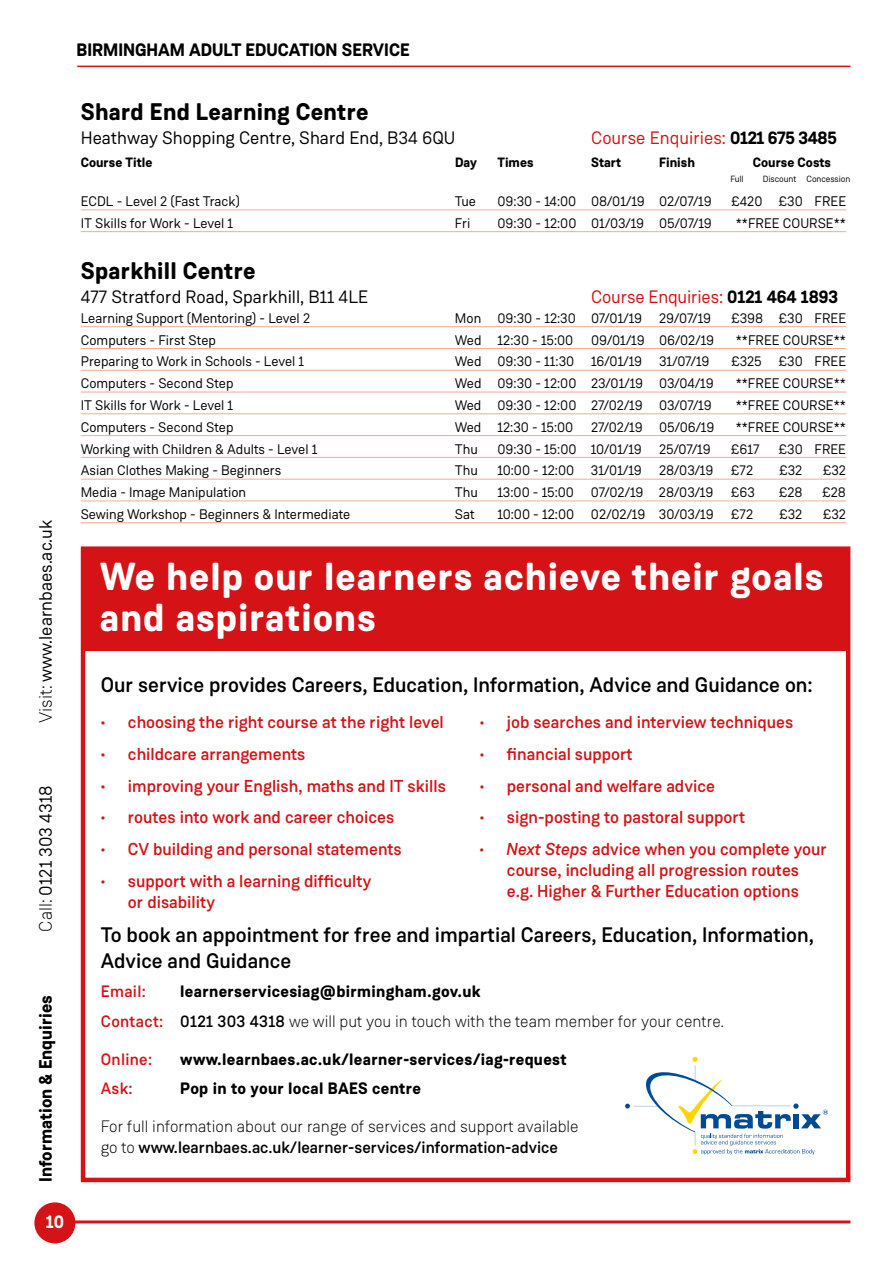
<style>
.page{position:relative;width:893px;height:1263px;background:#fff}
.page>*{position:absolute;margin:0;border:0;box-sizing:border-box;transform-origin:0 0}
.t1{font:700 39px/41.2px "Weissenhof Grotesk";letter-spacing:.025em;color:#fff}
.t2{font:700 24px "Weissenhof Grotesk";letter-spacing:.01em;color:#000}
.t3{font:500 21px/25.2px "Weissenhof Grotesk";color:#000}
.t4{font:18px "Weissenhof Grotesk";color:#000}
.t5{font:18px "Weissenhof Grotesk";letter-spacing:-.005em;color:#d51317}
.t6{font:700 18px "Weissenhof Grotesk";color:#000}
.t7{font:700 18px "Weissenhof Grotesk";color:#fff}
.t8{font:500 17.25px/21px "Weissenhof Grotesk";color:#d51317}
.t9{font:300 16.5px/29.5px "Weissenhof Grotesk";color:#000}
.t10{font:700 16.5px "Weissenhof Grotesk";letter-spacing:.02em;color:#000}
.t11{font:500 16.5px "Weissenhof Grotesk";letter-spacing:.02em;color:#d51317}
.t12{font:13.8px "Weissenhof Grotesk";color:#000}
.t13{font:700 13.5px "Weissenhof Grotesk";color:#000}
.t14{font:9px "Weissenhof Grotesk";letter-spacing:-.01em;color:#000}
.s1{font-weight:300}
.s2{font-weight:700;color:#000}
.s3{font-style:italic}
.s4{font-weight:700}
.s5{font-weight:500;color:#cd171a}
.s6{font-weight:500}
</style>
<div class="page">
<hr style="left:67px;top:1220px;width:783px;height:3px;background:#d51317">
<div style="left:35px;top:1203px;width:40px;height:40px;background:#d51317;border-radius:50%"></div>
<div style="left:34px;top:1202px;width:41px;height:41px;border:2px solid #d51317;border-radius:50%"></div>
<hr style="left:77px;top:66px;width:773px;height:1px;background:#d51317">
<hr style="left:81px;top:210px;width:765px;height:1px;background:#efad95">
<hr style="left:81px;top:231px;width:765px;height:1px;background:#efad95">
<hr style="left:81px;top:326px;width:765px;height:1px;background:#efad95">
<hr style="left:81px;top:348px;width:765px;height:1px;background:#efad95">
<hr style="left:81px;top:370px;width:765px;height:1px;background:#efad95">
<hr style="left:81px;top:392px;width:765px;height:1px;background:#efad95">
<hr style="left:81px;top:413px;width:765px;height:1px;background:#efad95">
<hr style="left:81px;top:435px;width:765px;height:1px;background:#efad95">
<hr style="left:81px;top:457px;width:765px;height:1px;background:#efad95">
<hr style="left:81px;top:479px;width:765px;height:1px;background:#efad95">
<hr style="left:81px;top:501px;width:765px;height:1px;background:#efad95">
<hr style="left:81px;top:522px;width:765px;height:1px;background:#efad95">
<svg style="left:80px;top:546px;width:771px;height:637px"></svg>
<div style="left:85px;top:549px;width:765px;height:102px;background:#d51317"></div>
<svg style="left:625px;top:1057px;width:203px;height:98px"></svg>
<h3 class="t6" style="left:77px;top:38px;width:335px">BIRMINGHAM ADULT EDUCATION SERVICE</h3>
<h3 class="t4" style="left:35px;top:723px;width:205px;rotate:-90deg"><span class="s1">Visit:</span> www.learnbaes.ac.uk</h3>
<h3 class="t4" style="left:35px;top:932px;width:147px;rotate:-90deg"><span class="s1">Call:</span> 0121 303 4318</h3>
<h3 class="t6" style="left:34px;top:1182px;width:188px;rotate:-90deg">Information &amp; Enquiries</h3>
<h3 class="t7" style="left:46px;top:1210px;width:20px">10</h3>
<h2 class="t2" style="left:81px;top:97px;width:289px">Shard End Learning Centre</h2>
<h3 class="t4" style="left:81px;top:127px;width:376px">Heathway Shopping Centre, Shard End, B34 6QU</h3>
<h3 class="t5" style="left:591px;top:127px;width:247px">Course Enquiries: <span class="s2">0121 675 3485</span></h3>
<p class="t13" style="left:81px;top:154px;width:73px">Course Title</p>
<p class="t13" style="left:455px;top:154px;width:24px">Day</p>
<p class="t13" style="left:497px;top:154px;width:38px">Times</p>
<p class="t13" style="left:591px;top:154px;width:32px">Start</p>
<p class="t13" style="left:659px;top:154px;width:37px">Finish</p>
<p class="t13" style="left:753px;top:154px;width:80px">Course Costs</p>
<p class="t14" style="left:730px;top:174px;width:15px">Full</p>
<p class="t14" style="left:763px;top:174px;width:89px">Discount Concession</p>
<p class="t12" style="left:81px;top:193px;width:161px">ECDL - Level 2 (Fast Track)</p>
<p class="t12" style="left:455px;top:193px;width:23px">Tue</p>
<p class="t12" style="left:497px;top:193px;width:216px">09:30 - 14:00 08/01/19 02/07/19</p>
<p class="t12" style="left:731px;top:193px;width:116px">£420 £30 FREE</p>
<p class="t12" style="left:81px;top:215px;width:154px">IT Skills for Work - Level 1</p>
<p class="t12" style="left:455px;top:215px;width:17px">Fri</p>
<p class="t12" style="left:497px;top:215px;width:216px">09:30 - 12:00 01/03/19 05/07/19</p>
<p class="t12" style="left:736px;top:215px;width:112px">**FREE COURSE**</p>
<h2 class="t2" style="left:81px;top:256px;width:176px">Sparkhill Centre</h2>
<h3 class="t4" style="left:81px;top:286px;width:289px">477 Stratford Road, Sparkhill, B11 4LE</h3>
<h3 class="t5" style="left:591px;top:286px;width:249px">Course Enquiries: <span class="s2">0121 464 1893</span></h3>
<p class="t12" style="left:81px;top:310px;width:231px">Learning Support (Mentoring) - Level 2</p>
<p class="t12" style="left:455px;top:310px;width:258px">Mon 09:30 - 12:30 07/01/19 29/07/19</p>
<p class="t12" style="left:731px;top:310px;width:116px">£398 £30 FREE</p>
<p class="t12" style="left:81px;top:332px;width:137px">Computers - First Step</p>
<p class="t12" style="left:455px;top:332px;width:120px">Wed 12:30 - 15:00</p>
<p class="t12" style="left:591px;top:332px;width:125px">09/01/19 06/02/19</p>
<p class="t12" style="left:736px;top:332px;width:112px">**FREE COURSE**</p>
<p class="t12" style="left:81px;top:353px;width:225px">Preparing to Work in Schools - Level 1</p>
<p class="t12" style="left:455px;top:353px;width:256px">Wed 09:30 - 11:30 16/01/19 31/07/19</p>
<p class="t12" style="left:731px;top:353px;width:116px">£325 £30 FREE</p>
<p class="t12" style="left:81px;top:375px;width:154px">Computers - Second Step</p>
<p class="t12" style="left:455px;top:375px;width:260px">Wed 09:30 - 12:00 23/01/19 03/04/19</p>
<p class="t12" style="left:736px;top:375px;width:112px">**FREE COURSE**</p>
<p class="t12" style="left:81px;top:397px;width:154px">IT Skills for Work - Level 1</p>
<p class="t12" style="left:455px;top:397px;width:258px">Wed 09:30 - 12:00 27/02/19 03/07/19</p>
<p class="t12" style="left:736px;top:397px;width:112px">**FREE COURSE**</p>
<p class="t12" style="left:81px;top:419px;width:154px">Computers - Second Step</p>
<p class="t12" style="left:455px;top:419px;width:120px">Wed 12:30 - 15:00</p>
<p class="t12" style="left:591px;top:419px;width:125px">27/02/19 05/06/19</p>
<p class="t12" style="left:736px;top:419px;width:112px">**FREE COURSE**</p>
<p class="t12" style="left:81px;top:440px;width:238px">Working with Children &amp; Adults - Level 1</p>
<p class="t12" style="left:455px;top:440px;width:25px">Thu</p>
<p class="t12" style="left:497px;top:440px;width:215px">09:30 - 15:00 10/01/19 25/07/19</p>
<p class="t12" style="left:731px;top:440px;width:30px">£617</p>
<p class="t12" style="left:779px;top:440px;width:69px">£30 FREE</p>
<p class="t12" style="left:81px;top:462px;width:202px">Asian Clothes Making - Beginners</p>
<p class="t12" style="left:455px;top:462px;width:25px">Thu</p>
<p class="t12" style="left:497px;top:462px;width:218px">10:00 - 12:00 31/01/19 28/03/19</p>
<p class="t12" style="left:731px;top:462px;width:23px">£72</p>
<p class="t12" style="left:779px;top:462px;width:24px">£32</p>
<p class="t12" style="left:823px;top:462px;width:24px">£32</p>
<p class="t12" style="left:81px;top:484px;width:167px">Media - Image Manipulation</p>
<p class="t12" style="left:455px;top:484px;width:25px">Thu</p>
<p class="t12" style="left:497px;top:484px;width:218px">13:00 - 15:00 07/02/19 28/03/19</p>
<p class="t12" style="left:731px;top:484px;width:25px">£63</p>
<p class="t12" style="left:779px;top:484px;width:25px">£28</p>
<p class="t12" style="left:822px;top:484px;width:25px">£28</p>
<p class="t12" style="left:81px;top:506px;width:271px">Sewing Workshop - Beginners &amp; Intermediate</p>
<p class="t12" style="left:455px;top:506px;width:21px">Sat</p>
<p class="t12" style="left:497px;top:506px;width:218px">10:00 - 12:00 02/02/19 30/03/19</p>
<p class="t12" style="left:731px;top:506px;width:23px">£72</p>
<p class="t12" style="left:779px;top:506px;width:24px">£32</p>
<p class="t12" style="left:823px;top:506px;width:24px">£32</p>
<h1 class="t1" style="left:100px;top:556px;width:725px">We help our learners achieve their goals and aspirations</h1>
<h3 class="t3" style="left:101px;top:672px;width:713px">Our service provides Careers, Education, Information, Advice and Guidance on:</h3>
<p class="t8" style="left:101px;top:712px;width:344px">• choosing the right course at the right level</p>
<p class="t8" style="left:101px;top:744px;width:206px">• childcare arrangements</p>
<p class="t8" style="left:101px;top:775px;width:346px">• improving your English, maths and IT skills</p>
<p class="t8" style="left:101px;top:807px;width:295px">• routes into work and career choices</p>
<p class="t8" style="left:101px;top:839px;width:302px">• CV building and personal statements</p>
<p class="t8" style="left:128px;top:870px;width:245px;text-indent:-27px">• support with a learning difficulty or disability</p>
<p class="t8" style="left:480px;top:712px;width:315px">• job searches and interview techniques</p>
<p class="t8" style="left:480px;top:744px;width:154px">• financial support</p>
<p class="t8" style="left:480px;top:775px;width:236px">• personal and welfare advice</p>
<p class="t8" style="left:480px;top:807px;width:267px">• sign-posting to pastoral support</p>
<p class="t8" style="left:480px;top:839px;width:348px;text-align:center"><span class="s3">• Next Steps</span> advice when you complete your course, including all progression routes<br>e.g. Higher &amp; Further Education options</p>
<h3 class="t3" style="left:101px;top:923px;width:715px">To book an appointment for free and impartial Careers, Education, Information,<br>Advice and Guidance</h3>
<p class="t11" style="left:101px;top:981px;width:47px">Email:</p>
<p class="t9" style="left:101px;top:976px;width:625px;text-indent:79px"><span class="s4">learnerservicesiag@birmingham.gov.uk<br></span><span class="s5">Contact:</span> <span class="s6">0121 303 4318</span> we will put you in touch with the team member for your centre.</p>
<p class="t11" style="left:101px;top:1049px;width:53px">Online:</p>
<p class="t10" style="left:180px;top:1048px;width:388px">www.learnbaes.ac.uk/learner-services/iag-request</p>
<p class="t11" style="left:101px;top:1078px;width:33px">Ask:</p>
<p class="t10" style="left:180px;top:1078px;width:242px">Pop in to your local BAES centre</p>
<p class="t9" style="left:101px;top:1116px;width:479px;line-height:21px">For full information about our range of services and support available go to <span class="s6">www.learnbaes.ac.uk/learner-services/information-advice</span></p>
</div>
